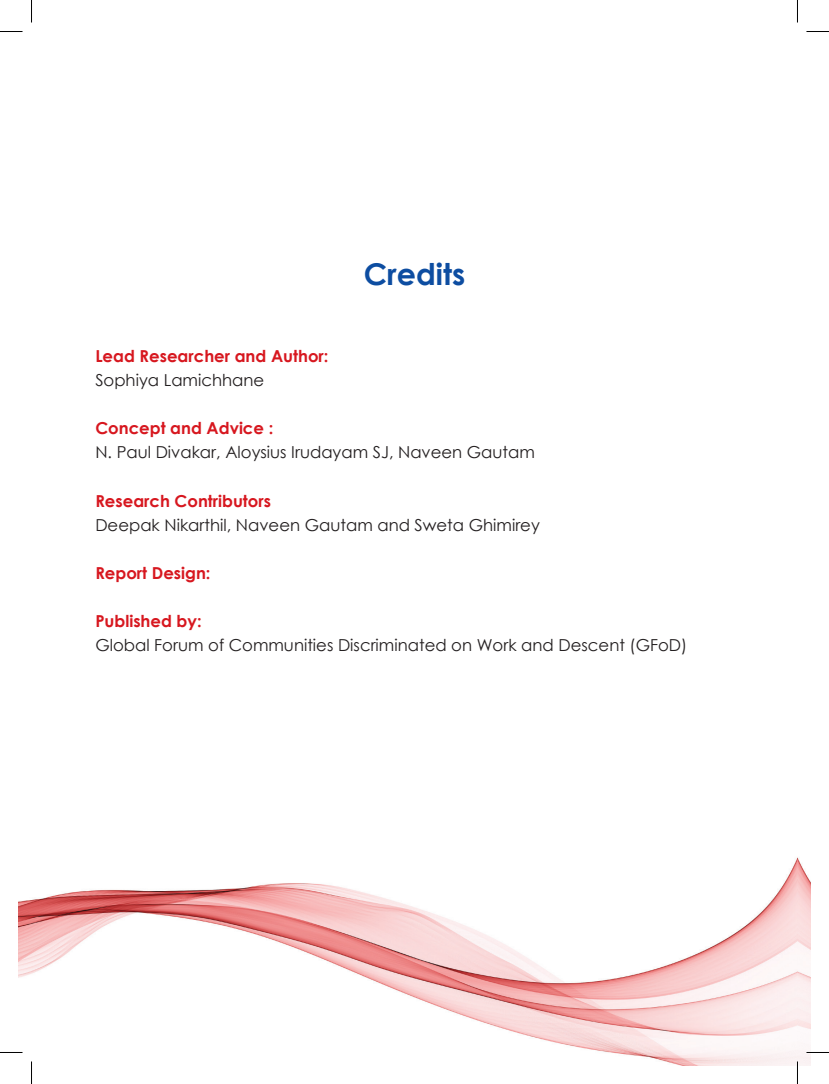
<style>
.page{position:relative;width:829px;height:1084px;background:#fff}
.page>*{position:absolute;margin:0;border:0;box-sizing:border-box;transform-origin:0 0}
.chapter{font:700 30px "Century Gothic";color:#0d4da1}
.body_text{font:16.5px "Century Gothic";color:#231f20}
.body_text-2{font:700 16.5px "Century Gothic";color:#d7171f}
</style>
<div class="page">
<img style="left:19px;top:857px;width:791px;height:208px">
<hr style="left:0;top:1051px;width:22px;height:2px;background:#fff">
<hr style="left:806px;top:1051px;width:22px;height:2px;background:#fff">
<hr style="left:796px;top:1061px;width:2px;height:22px;background:#fff">
<svg style="left:0;top:31px;width:22px;height:1px"></svg>
<svg style="left:806px;top:31px;width:22px;height:1px"></svg>
<svg style="left:0;top:1052px;width:22px;height:1px"></svg>
<svg style="left:806px;top:1052px;width:22px;height:1px"></svg>
<svg style="left:31px;top:0;width:1px;height:23px"></svg>
<svg style="left:31px;top:1061px;width:1px;height:22px"></svg>
<svg style="left:797px;top:0;width:1px;height:23px"></svg>
<svg style="left:797px;top:1061px;width:1px;height:22px"></svg>
<p class="chapter" style="left:363px;top:251px;width:103px">Credits</p>
<p class="body_text-2" style="left:95px;top:343px;width:234px">Lead Researcher and Author:</p>
<p class="body_text" style="left:95px;top:369px;width:170px">Sophiya Lamichhane</p>
<p class="body_text-2" style="left:95px;top:416px;width:179px">Concept and Advice :</p>
<p class="body_text" style="left:95px;top:441px;width:441px">N. Paul Divakar, Aloysius Irudayam SJ, Naveen Gautam</p>
<p class="body_text-2" style="left:95px;top:488px;width:177px">Research Contributors</p>
<p class="body_text" style="left:95px;top:513px;width:446px">Deepak Nikarthil, Naveen Gautam and Sweta Ghimirey</p>
<p class="body_text-2" style="left:95px;top:560px;width:117px">Report Design:</p>
<p class="body_text-2" style="left:95px;top:608px;width:108px">Published by:</p>
<p class="body_text" style="left:95px;top:633px;width:593px">Global Forum of Communities Discriminated on Work and Descent (GFoD)</p>
</div>
